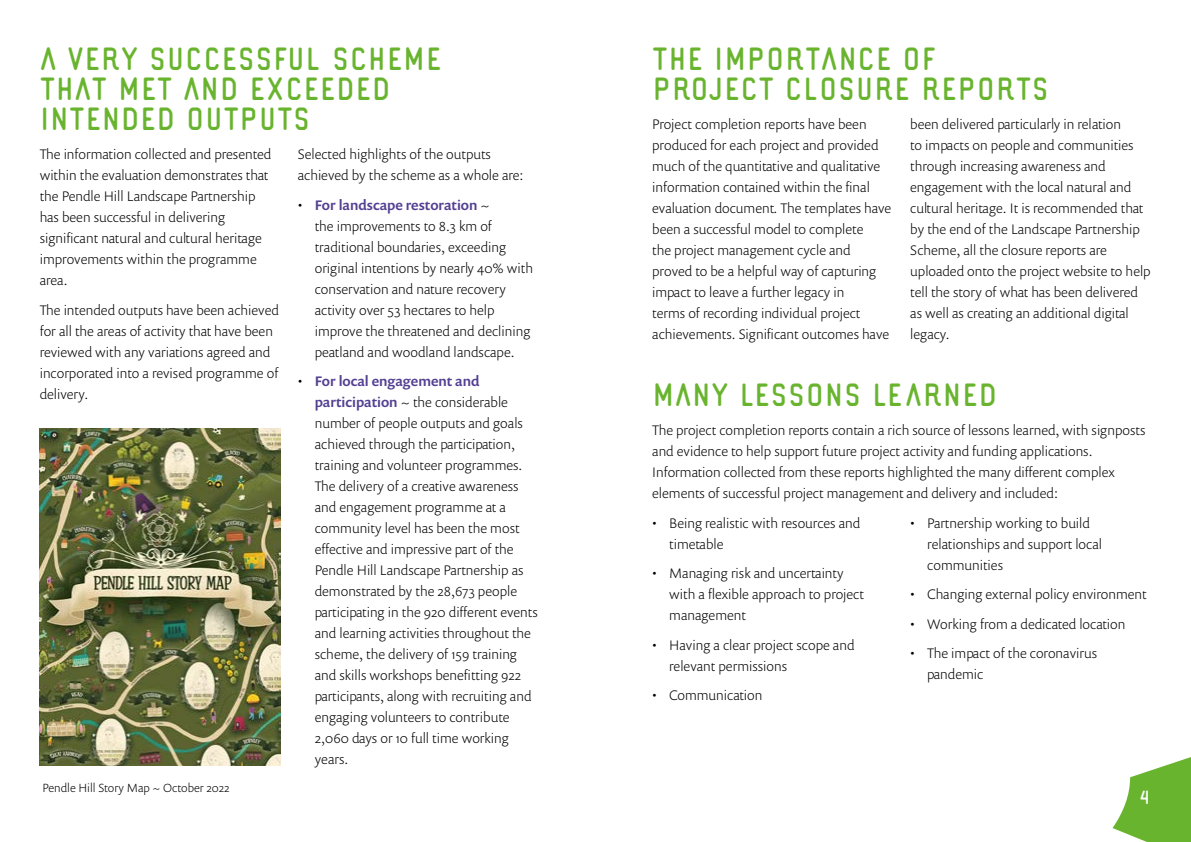
<style>
.page{position:relative;width:1191px;height:842px;background:#fff}
.page>*{position:absolute;margin:0;border:0;box-sizing:border-box;transform-origin:0 0}
.t1{font:40px/30px "Lazy Ride Sans";color:#69b42e}
.t2{font:24px "Lazy Ride Sans";color:#fff}
.t3{font:300 14px/21px "Prenton RP Pro";color:#000}
.t4{font:300 12px "Prenton RP Pro";color:#000}
.s1{font-weight:500;color:#544092}
</style>
<div class="page">
<img style="left:40px;top:428px;width:241px;height:338px">
<svg style="left:1112px;top:757px;width:79px;height:85px"></svg>
<h1 class="t1" style="left:40px;top:44px;width:403px">A VERY SUCCESSFUL SCHEME<br>THAT MET AND EXCEEDED<br>INTENDED OUTPUTS</h1>
<p class="t3" style="left:40px;top:143px;width:233px">The information collected and presented within the evaluation demonstrates that the Pendle Hill Landscape Partnership has been successful in delivering significant natural and cultural heritage improvements within the programme area.</p>
<p class="t3" style="left:40px;top:299px;width:241px">The intended outputs have been achieved for all the areas of activity that have been reviewed with any variations agreed and incorporated into a revised programme of delivery.</p>
<p class="t3" style="left:298px;top:143px;width:227px">Selected highlights of the outputs achieved by the scheme as a whole are:</p>
<p class="t3" style="left:315px;top:194px;width:220px;text-indent:-17px">• <span class="s1">For landscape restoration</span> ~<br>the improvements to 8.3 km of traditional boundaries, exceeding original intentions by nearly 40% with conservation and nature recovery activity over 53 hectares to help improve the threatened and declining peatland and woodland landscape.</p>
<p class="t3" style="left:315px;top:370px;width:225px;text-indent:-17px">• <span class="s1">For local engagement and participation</span> ~ the considerable number of people outputs and goals achieved through the participation, training and volunteer programmes.<br>The delivery of a creative awareness and engagement programme at a community level has been the most effective and impressive part of the Pendle Hill Landscape Partnership as demonstrated by the 28,673 people participating in the 920 different events and learning activities throughout the scheme, the delivery of 159 training and skills workshops benefitting 922 participants, along with recruiting and engaging volunteers to contribute 2,060 days or 10 full time working years.</p>
<p class="t4" style="left:43px;top:779px;width:189px">Pendle Hill Story Map ~ October 2022</p>
<h1 class="t1" style="left:652px;top:44px;width:398px">THE IMPORTANCE OF<br>PROJECT CLOSURE REPORTS</h1>
<p class="t3" style="left:652px;top:113px;width:241px">Project completion reports have been produced for each project and provided much of the quantitative and qualitative information contained within the final evaluation document. The templates have been a successful model to complete<br>the project management cycle and proved to be a helpful way of capturing impact to leave a further legacy in<br>terms of recording individual project achievements. Significant outcomes have</p>
<p class="t3" style="left:910px;top:113px;width:242px">been delivered particularly in relation<br>to impacts on people and communities through increasing awareness and engagement with the local natural and cultural heritage. It is recommended that by the end of the Landscape Partnership Scheme, all the closure reports are uploaded onto the project website to help tell the story of what has been delivered as well as creating an additional digital legacy.</p>
<h1 class="t1" style="left:652px;top:380px;width:347px">MANY LESSONS LEARNED</h1>
<p class="t3" style="left:652px;top:419px;width:495px">The project completion reports contain a rich source of lessons learned, with signposts and evidence to help support future project activity and funding applications.<br>Information collected from these reports highlighted the many different complex elements of successful project management and delivery and included:</p>
<p class="t3" style="left:669px;top:512px;width:193px;text-indent:-17px">• Being realistic with resources and timetable</p>
<p class="t3" style="left:669px;top:562px;width:196px;text-indent:-17px">• Managing risk and uncertainty with a flexible approach to project management</p>
<p class="t3" style="left:669px;top:634px;width:187px;text-indent:-17px">• Having a clear project scope and relevant permissions</p>
<p class="t3" style="left:652px;top:684px;width:112px">• Communication</p>
<p class="t3" style="left:927px;top:512px;width:176px;text-indent:-17px">• Partnership working to build relationships and support local communities</p>
<p class="t3" style="left:910px;top:583px;width:238px">• Changing external policy environment</p>
<p class="t3" style="left:910px;top:613px;width:217px">• Working from a dedicated location</p>
<p class="t3" style="left:927px;top:642px;width:171px;text-indent:-17px">• The impact of the coronavirus pandemic</p>
<h2 class="t2" style="left:1140px;top:785px;width:11px">4</h2>
</div>
